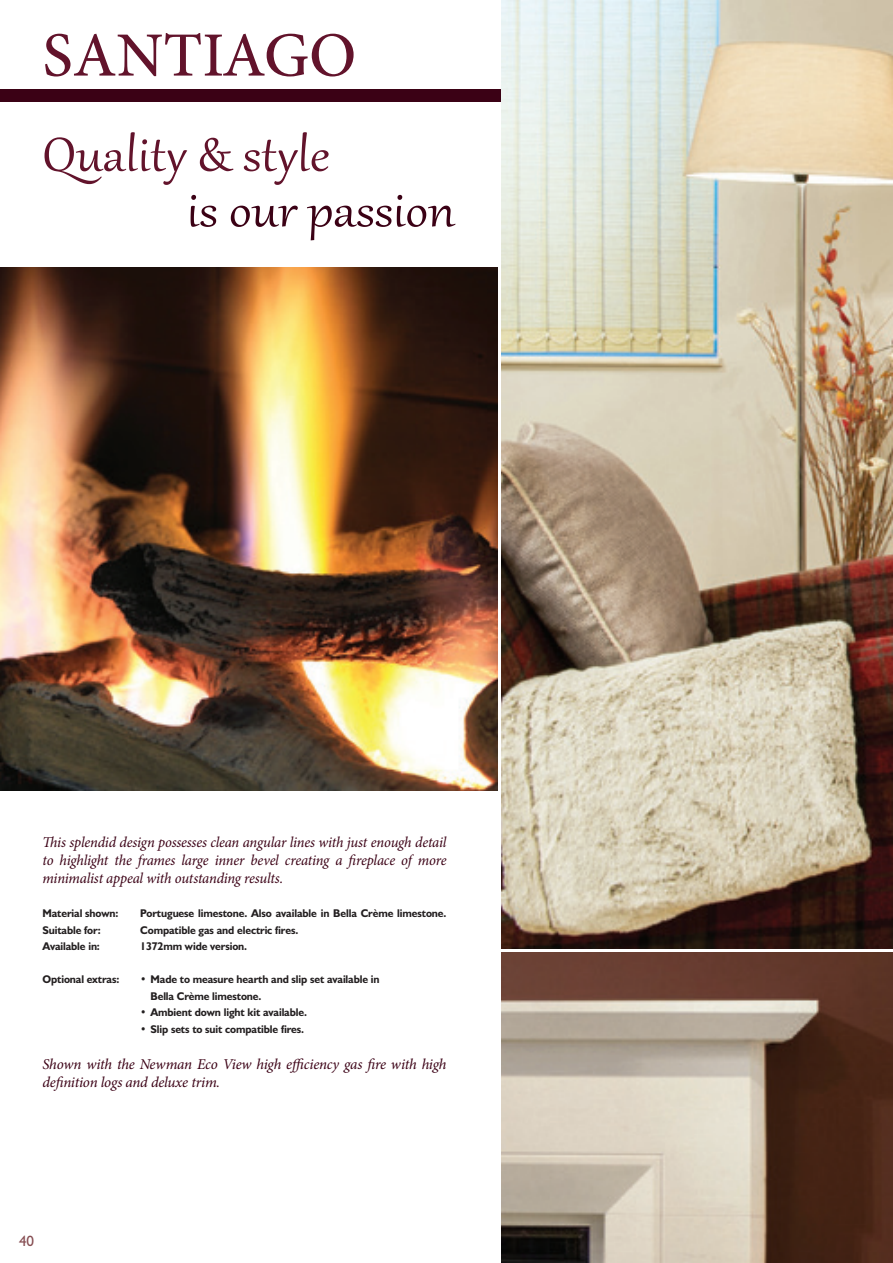
<style>
.page{position:relative;width:893px;height:1263px;background:#fff}
.page>*{position:absolute;margin:0;border:0;box-sizing:border-box;transform-origin:0 0}
.t1{font:500 63px "Minion Pro";color:#62132b}
.t2{font:57.9px "Gabriola";letter-spacing:.005em;color:#62132b;scale:1.09 1}
.t3{font:57.9px "Gabriola";letter-spacing:.005em;color:#3b0115;scale:1.09 1}
.t4{font:italic 15px/18px "Minion Pro";letter-spacing:-.015em;color:#3b0115;text-align:justify}
.t5{font:15px "Humanist 521 BT";color:#864d52}
.t6{font:700 11.25px "Humanist 521 BT";letter-spacing:-.01em;color:#231f20;scale:.96 1}
</style>
<div class="page">
<div style="left:0;top:89px;width:893px;height:13px;background:#3b0115"></div>
<img style="left:502px;top:0;width:391px;height:948px">
<img style="left:0;top:268px;width:497px;height:523px">
<img style="left:502px;top:952px;width:391px;height:311px">
<p class="t1" style="left:43px;top:13px;width:315px">SANTIAGO</p>
<p class="t2" style="left:43px;top:117px;width:265px">Quality &amp; style</p>
<p class="t3" style="left:187px;top:172px;width:248px">is our passion</p>
<p class="t4" style="left:43px;top:833px;width:405px">This splendid design possesses clean angular lines with just enough detail to highlight the frames large inner bevel creating a fireplace of more minimalist appeal with outstanding results.</p>
<p class="t6" style="left:43px;top:906px;width:81px">Material shown:</p>
<p class="t6" style="left:140px;top:906px;width:320px">Portuguese limestone. Also available in Bella Crème limestone.</p>
<p class="t6" style="left:43px;top:923px;width:62px">Suitable for:</p>
<p class="t6" style="left:140px;top:923px;width:166px">Compatible gas and electric fires.</p>
<p class="t6" style="left:43px;top:939px;width:61px">Available in:</p>
<p class="t6" style="left:140px;top:939px;width:113px">1372mm wide version.</p>
<p class="t6" style="left:43px;top:972px;width:82px">Optional extras:</p>
<p class="t6" style="left:140px;top:972px;width:251px">• Made to measure hearth and slip set available in</p>
<p class="t6" style="left:151px;top:989px;width:117px">Bella Crème limestone.</p>
<p class="t6" style="left:140px;top:1005px;width:175px">• Ambient down light kit available.</p>
<p class="t6" style="left:140px;top:1022px;width:172px">• Slip sets to suit compatible fires.</p>
<p class="t4" style="left:43px;top:1055px;width:405px">Shown with the Newman Eco View high efficiency gas fire with high definition logs and deluxe trim.</p>
<p class="t5" style="left:19px;top:1232px;width:16px">40</p>
</div>
